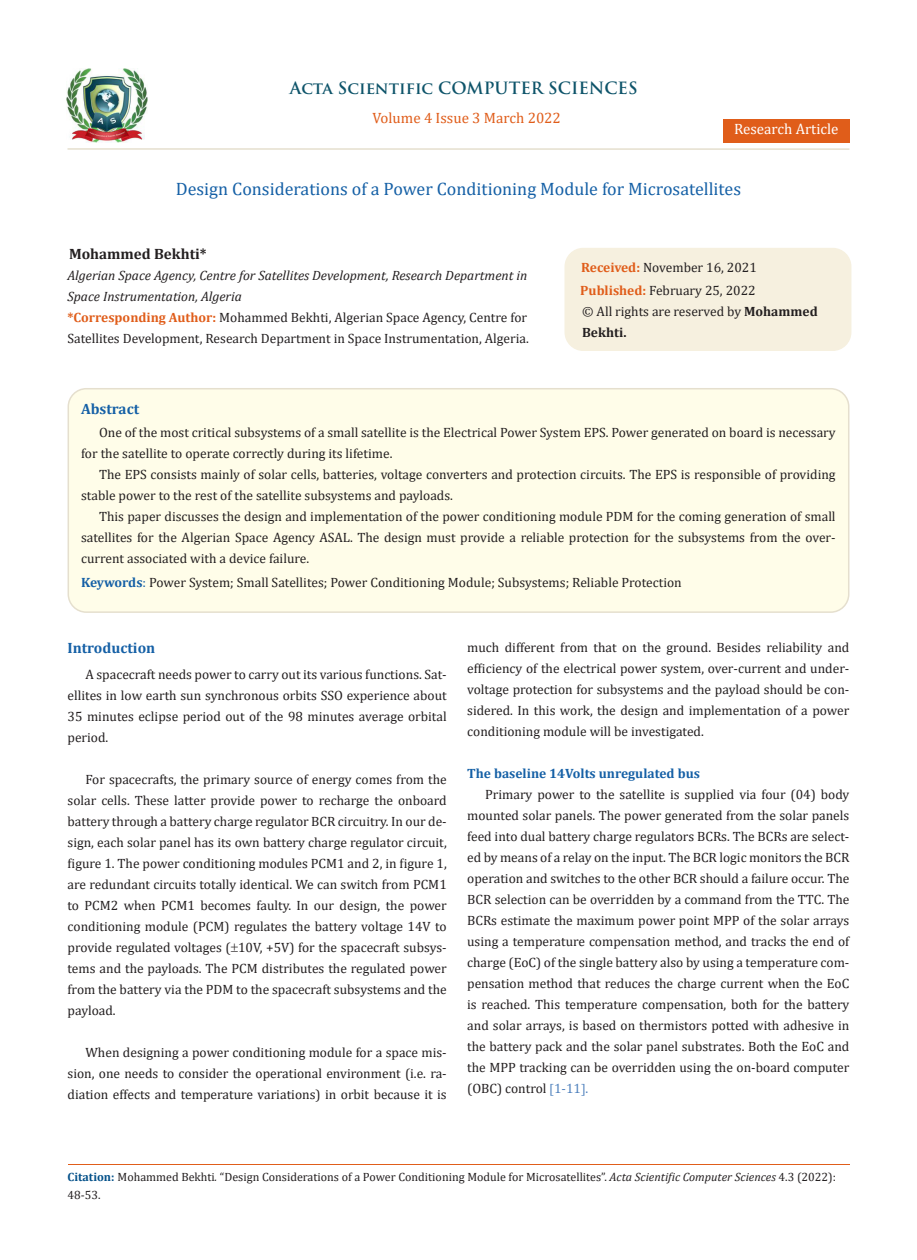
<style>
.page{position:relative;width:917px;height:1260px;background:#fff}
.page>*{position:absolute;margin:0;border:0;box-sizing:border-box;transform-origin:0 0}
.t1{font:18px "Cambria";color:#1560a6}
.t2{font:700 16.5px "Trajan Pro";color:#0e546a}
.t3{font:15px "Cambria";color:#e05d1a}
.t4{font:700 15px "Cambria";color:#1560a6}
.t5{font:700 15px "Cambria";color:#231f20}
.t6{font:15px "Cambria";color:#fff}
.t7{font:13.5px/21px "Cambria";color:#231f20;text-align:justify}
.t8{font:italic 13.5px/21px "Cambria";color:#231f20}
.List_Paragraph{font:700 13.5px "Cambria";color:#1560a6}
.t9{font:12px/18px "Cambria";color:#231f20}
.s1{font-weight:700;color:#e05d1a}
.s2{font-weight:700}
.s3{font-weight:700;color:#1560a6}
.s4{color:#1560a6}
.s5{color:#4f81bd}
.s6{font-weight:700;color:#035089}
.s7{font-style:italic}
</style>
<div class="page">
<img style="left:67px;top:68px;width:80px;height:74px">
<div style="left:723px;top:119px;width:126px;height:23px;background:#e05d1a"></div>
<div style="left:565px;top:249px;width:285px;height:101px;background:#f6f0df;border-radius:18px"></div>
<div style="left:564px;top:248px;width:287px;height:103px;border:2px solid #f6f0df;border-radius:18px"></div>
<div style="left:68px;top:389px;width:780px;height:223px;background:#fffde9;border-radius:18px"></div>
<div style="left:68px;top:388px;width:781px;height:225px;border:2px solid #e5dfce;border-radius:18px"></div>
<hr style="left:68px;top:1165px;width:781px;height:1px;background:#e05d1a">
<hr style="left:67px;top:148px;width:782px;height:2px;background:#e5dfce">
<p class="t2" style="left:290px;top:77px;width:349px">Acta Scientific COMPUTER SCIENCES</p>
<p class="t3" style="left:372px;top:109px;width:190px">Volume 4 Issue 3 March 2022</p>
<p class="t6" style="left:734px;top:120px;width:106px">Research Article</p>
<p class="t1" style="left:176px;top:178px;width:566px">Design Considerations of a Power Conditioning Module for Microsatellites</p>
<p class="t5" style="left:69px;top:243px;width:139px">Mohammed Bekhti*</p>
<p class="t8" style="left:67px;top:264px;width:461px">Algerian Space Agency, Centre for Satellites Development, Research Department in<br>Space Instrumentation, Algeria</p>
<p class="t7" style="left:67px;top:307px;width:463px"><span class="s1">*Corresponding Author:</span> Mohammed Bekhti, Algerian Space Agency, Centre for<br>Satellites Development, Research Department in Space Instrumentation, Algeria.</p>
<p class="t7" style="left:581px;top:257px;width:177px"><span class="s1">Received:</span> November 16, 2021</p>
<p class="t7" style="left:580px;top:279px;width:177px"><span class="s1">Published:</span> February 25, 2022</p>
<p class="t7" style="left:582px;top:301px;width:237px">© All rights are reserved by <span class="s2">Mohammed<br>Bekhti.</span></p>
<p class="t4" style="left:81px;top:398px;width:60px">Abstract</p>
<p class="t7" style="left:81px;top:422px;width:756px;text-indent:18px">One of the most critical subsystems of a small satellite is the Electrical Power System EPS. Power generated on board is necessary for the satellite to operate correctly during its lifetime.</p>
<p class="t7" style="left:81px;top:464px;width:756px;text-indent:18px">The EPS consists mainly of solar cells, batteries, voltage converters and protection circuits. The EPS is responsible of providing stable power to the rest of the satellite subsystems and payloads.</p>
<p class="t7" style="left:81px;top:506px;width:756px;text-indent:18px">This paper discusses the design and implementation of the power conditioning module PDM for the coming generation of small satellites for the Algerian Space Agency ASAL. The design must provide a reliable protection for the subsystems from the over&shy;current associated with a device failure.</p>
<p class="t7" style="left:81px;top:572px;width:602px"><span class="s3">Keywords</span><span class="s4">:</span> Power System; Small Satellites; Power Conditioning Module; Subsystems; Reliable Protection</p>
<p class="t4" style="left:67px;top:638px;width:89px">Introduction</p>
<p class="t7" style="left:68px;top:664px;width:381px;text-indent:18px">A spacecraft needs power to carry out its various functions. Sat&shy;ellites in low earth sun synchronous orbits SSO experience about 35 minutes eclipse period out of the 98 minutes average orbital period.</p>
<p class="t7" style="left:68px;top:769px;width:381px;text-indent:18px">For spacecrafts, the primary source of energy comes from the solar cells. These latter provide power to recharge the onboard battery through a battery charge regulator BCR circuitry. In our de&shy;sign, each solar panel has its own battery charge regulator circuit, figure 1. The power conditioning modules PCM1 and 2, in figure 1, are redundant circuits totally identical. We can switch from PCM1 to PCM2 when PCM1 becomes faulty. In our design, the power conditioning module (PCM) regulates the battery voltage 14V to provide regulated voltages ( 10V, +5V) for the spacecraft subsys&shy;tems and the payloads. The PCM distributes the regulated power from the battery via the PDM to the spacecraft subsystems and the payload.</p>
<p class="t7" style="left:68px;top:1042px;width:381px;text-indent:18px">When designing a power conditioning module for a space mis&shy;sion, one needs to consider the operational environment (i.e. ra&shy;diation effects and temperature variations) in orbit because it is</p>
<p class="t7" style="left:467px;top:637px;width:384px">much different from that on the ground. Besides reliability and efficiency of the electrical power system, over-current and under&shy;voltage protection for subsystems and the payload should be con&shy;sidered. In this work, the design and implementation of a power conditioning module will be investigated.</p>
<p class="List_Paragraph" style="left:467px;top:764px;width:234px">The baseline 14Volts unregulated bus</p>
<p class="t7" style="left:467px;top:784px;width:384px;text-indent:18px">Primary power to the satellite is supplied via four (04) body mounted solar panels. The power generated from the solar panels feed into dual battery charge regulators BCRs. The BCRs are select&shy;ed by means of a relay on the input. The BCR logic monitors the BCR operation and switches to the other BCR should a failure occur. The BCR selection can be overridden by a command from the TTC. The BCRs estimate the maximum power point MPP of the solar arrays using a temperature compensation method, and tracks the end of charge (EoC) of the single battery also by using a temperature com&shy;pensation method that reduces the charge current when the EoC is reached. This temperature compensation, both for the battery and solar arrays, is based on thermistors potted with adhesive in the battery pack and the solar panel substrates. Both the EoC and the MPP tracking can be overridden using the on-board computer (OBC) control <span class="s5">1-11 .</span></p>
<p class="t9" style="left:68px;top:1168px;width:770px"><span class="s6">Citation:</span> Mohammed Bekhti<span class="s7">.</span> “Design Considerations of a Power Conditioning Module for Microsatellites”. <span class="s7">Acta Scientific Computer Sciences</span> 4.3 (2022):<br>48-53.</p>
</div>
